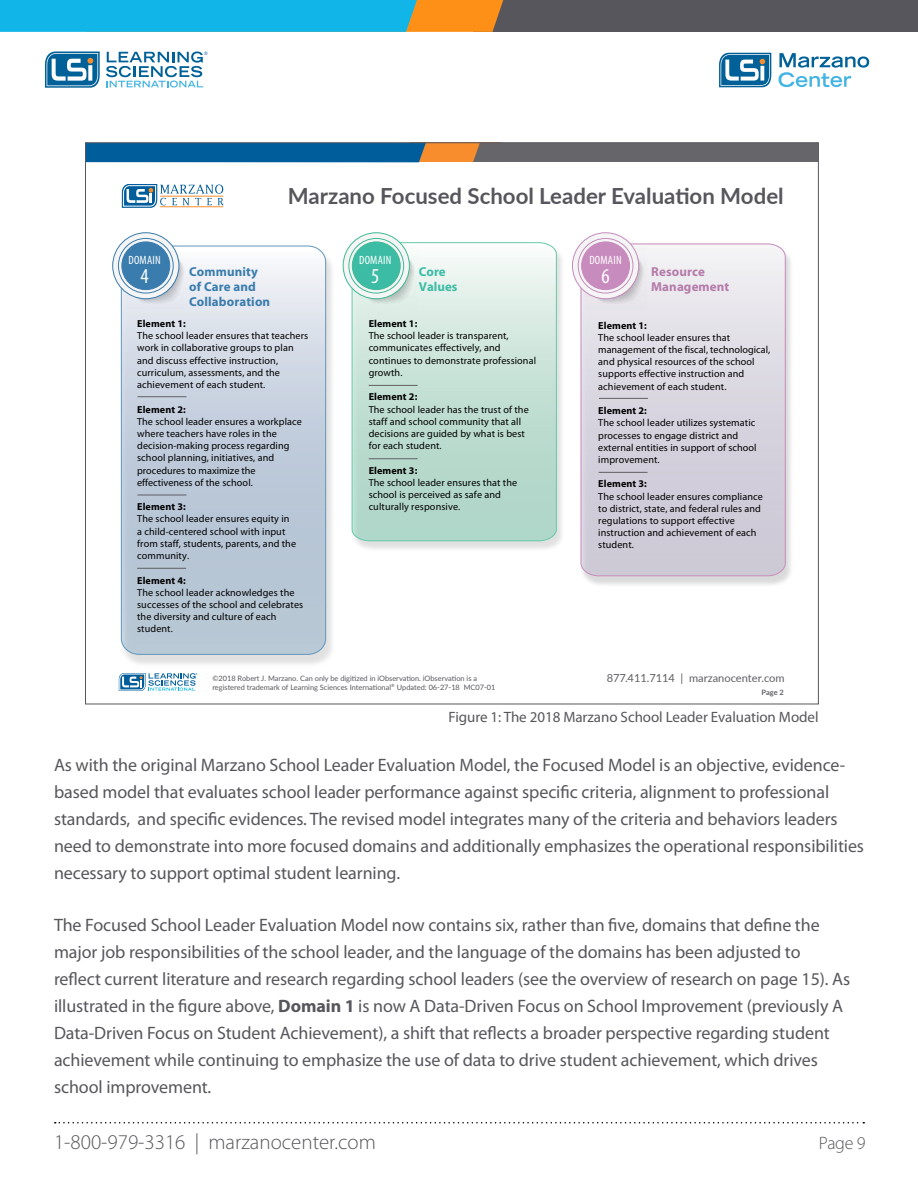
<style>
.page{position:relative;width:918px;height:1188px;background:#fff}
.page>*{position:absolute;margin:0;border:0;box-sizing:border-box;transform-origin:0 0}
.t1{font:700 22.2px "Lato";color:#57565c}
.t2{font:condensed 21.3px "Myriad Pro";color:#fff}
.t3{font:300 21px "Myriad Pro";color:#57565c}
.t4{font:18px/27px "Myriad Pro";letter-spacing:-.005em;color:#57565c}
.t5{font:300 18px "Myriad Pro";color:#57565c}
.t6{font:15px "Myriad Pro";letter-spacing:-.005em;color:#57565c}
.t7{font:700 12.9px/14.9px "Myriad Pro";letter-spacing:.01em;color:#397cad}
.t8{font:700 12.9px/14.9px "Myriad Pro";letter-spacing:.01em;color:#b57aaa}
.t9{font:700 12.9px/14.9px "Myriad Pro";color:#3cbca5}
.t10{font:condensed 12px "Myriad Pro";letter-spacing:.02em;color:#fff}
.t11{font:11.1px "Lato";color:#5f5e64}
.t12{font:10.2px/12.1px "Myriad Pro";letter-spacing:.01em;color:#000}
.t13{font:700 10.2px "Myriad Pro";letter-spacing:.01em;color:#000}
.t14{font:7.35px/8.9px "Lato";color:#57565c}
.t15{font:700 7.35px "Lato";color:#5f5e64}
.s1{color:#56565d}
.s2{font-weight:700}
</style>
<div class="page">
<svg style="left:55px;top:1122px;width:809px;height:2px"></svg>
<svg style="left:779px;top:53px;width:90px;height:34px"></svg>
<svg style="left:719px;top:53px;width:53px;height:34px"></svg>
<svg style="left:45px;top:52px;width:55px;height:36px"></svg>
<svg style="left:106px;top:52px;width:101px;height:36px"></svg>
<div style="left:473px;top:0;width:445px;height:32px;background:#57565c"></div>
<svg style="left:0;top:0;width:503px;height:32px;background:#3badc1"></svg>
<svg style="left:120px;top:246px;width:207px;height:409px;background:#c5d1de"></svg>
<svg style="left:112px;top:232px;width:75px;height:77px"></svg>
<div style="left:118px;top:238px;width:56px;height:55px;border:1px solid #397cad;border-radius:50%"></div>
<svg style="left:351px;top:242px;width:206px;height:300px;background:#c6e1d7"></svg>
<svg style="left:342px;top:232px;width:75px;height:77px"></svg>
<div style="left:349px;top:238px;width:55px;height:55px;border:1px solid #3fbb95;border-radius:50%"></div>
<svg style="left:580px;top:243px;width:206px;height:334px;background:#d9d5e0"></svg>
<svg style="left:572px;top:232px;width:75px;height:77px"></svg>
<div style="left:578px;top:238px;width:55px;height:55px;border:1px solid #c78bbd;border-radius:50%"></div>
<div style="left:410px;top:143px;width:91px;height:19px;background:#f78d2d"></div>
<div style="left:87px;top:145px;width:338px;height:17px;background:#005d9c"></div>
<div style="left:473px;top:145px;width:344px;height:17px;background:#65656a"></div>
<svg style="left:122px;top:184px;width:102px;height:24px"></svg>
<hr style="left:160px;top:196px;width:63px;height:1px;background:#f78d2d">
<hr style="left:160px;top:207px;width:63px;height:1px;background:#f78d2d">
<svg style="left:119px;top:673px;width:78px;height:18px"></svg>
<hr style="left:138px;top:396px;width:48px;height:1px;background:#605f65">
<hr style="left:138px;top:495px;width:48px;height:1px;background:#605f65">
<hr style="left:137px;top:568px;width:49px;height:1px;background:#605f65">
<hr style="left:369px;top:385px;width:49px;height:1px;background:#605f65">
<hr style="left:369px;top:458px;width:49px;height:1px;background:#605f65">
<hr style="left:599px;top:398px;width:49px;height:1px;background:#605f65">
<hr style="left:599px;top:472px;width:49px;height:1px;background:#605f65">
<p class="t10" style="left:128px;top:253px;width:34px">DOMAIN</p>
<h2 class="t2" style="left:141px;top:263px;width:10px">4</h2>
<h1 class="t1" style="left:288px;top:179px;width:497px">Marzano Focused School Leader Evaluation Model</h1>
<p class="t7" style="left:189px;top:265px;width:83px">Community of Care and<br>Collaboration</p>
<p class="t10" style="left:359px;top:253px;width:34px">DOMAIN</p>
<h2 class="t2" style="left:371px;top:263px;width:10px">5</h2>
<p class="t9" style="left:419px;top:265px;width:40px">Core<br>Values</p>
<p class="t10" style="left:589px;top:253px;width:34px">DOMAIN</p>
<h2 class="t2" style="left:601px;top:263px;width:10px">6</h2>
<p class="t8" style="left:651px;top:265px;width:80px">Resource<br>Management</p>
<p class="t13" style="left:137px;top:318px;width:50px">Element 1:</p>
<p class="t12" style="left:137px;top:330px;width:173px">The school leader ensures that teachers work in collaborative groups to plan and discuss effective instruction, curriculum, assessments, and the achievement of each student.</p>
<p class="t13" style="left:137px;top:403px;width:50px">Element 2:</p>
<p class="t12" style="left:137px;top:415px;width:166px">The school leader ensures a workplace where teachers have roles in the decision-making process regarding school planning, initiatives, and procedures to maximize the effectiveness of the school.</p>
<p class="t13" style="left:137px;top:501px;width:50px">Element 3:</p>
<p class="t12" style="left:137px;top:513px;width:160px">The school leader ensures equity in a child-centered school with input from staff, students, parents, and the community.</p>
<p class="t13" style="left:137px;top:574px;width:50px">Element 4:</p>
<p class="t12" style="left:137px;top:586px;width:168px">The school leader acknowledges the successes of the school and celebrates the diversity and culture of each student.</p>
<p class="t13" style="left:369px;top:318px;width:50px">Element 1:</p>
<p class="t12" style="left:369px;top:330px;width:169px">The school leader is transparent, communicates effectively, and continues to demonstrate professional growth.</p>
<p class="t13" style="left:369px;top:391px;width:50px">Element 2:</p>
<p class="t12" style="left:369px;top:403px;width:162px">The school leader has the trust of the staff and school community that all decisions are guided by what is best for each student.</p>
<p class="t13" style="left:369px;top:464px;width:50px">Element 3:</p>
<p class="t12" style="left:369px;top:476px;width:150px">The school leader ensures that the school is perceived as safe and culturally responsive.</p>
<p class="t13" style="left:598px;top:319px;width:50px">Element 1:</p>
<p class="t12" style="left:598px;top:331px;width:173px">The school leader ensures that management of the fiscal, technological, and physical resources of the school supports effective instruction and achievement of each student.</p>
<p class="t13" style="left:598px;top:405px;width:50px">Element 2:</p>
<p class="t12" style="left:598px;top:417px;width:160px">The school leader utilizes systematic processes to engage district and external entities in support of school improvement.</p>
<p class="t13" style="left:598px;top:478px;width:50px">Element 3:</p>
<p class="t12" style="left:598px;top:490px;width:166px">The school leader ensures compliance to district, state, and federal rules and regulations to support effective instruction and achievement of each student.</p>
<p class="t14" style="left:212px;top:673px;width:285px">©2018 Robert J. Marzano. Can only be digitized in iObservation. iObservation is a registered trademark of Learning Sciences International<sup>®</sup> <span class="s1">Updated: 06-27-18 MC07-01</span></p>
<p class="t11" style="left:607px;top:670px;width:179px">877.411.7114 | marzanocenter.com</p>
<p class="t15" style="left:762px;top:687px;width:24px">Page 2</p>
<h3 class="t6" style="left:449px;top:708px;width:371px">Figure 1: The 2018 Marzano School Leader Evaluation Model</h3>
<p class="t4" style="left:54px;top:751px;width:812px">As with the original Marzano School Leader Evaluation Model, the Focused Model is an objective, evidence&shy;based model that evaluates school leader performance against specific criteria, alignment to professional standards, and specific evidences. The revised model integrates many of the criteria and behaviors leaders need to demonstrate into more focused domains and additionally emphasizes the operational responsibilities necessary to support optimal student learning.</p>
<p class="t4" style="left:54px;top:911px;width:798px">The Focused School Leader Evaluation Model now contains six, rather than five, domains that define the major job responsibilities of the school leader, and the language of the domains has been adjusted to reflect current literature and research regarding school leaders (see the overview of research on page 15). As illustrated in the figure above, <span class="s2">Domain 1</span> is now A Data-Driven Focus on School Improvement (previously A Data-Driven Focus on Student Achievement), a shift that reflects a broader perspective regarding student achievement while continuing to emphasize the use of data to drive student achievement, which drives school improvement.</p>
<h3 class="t3" style="left:54px;top:1129px;width:323px">1-800-979-3316 | marzanocenter.com</h3>
<h3 class="t5" style="left:819px;top:1132px;width:48px">Page 9</h3>
</div>
